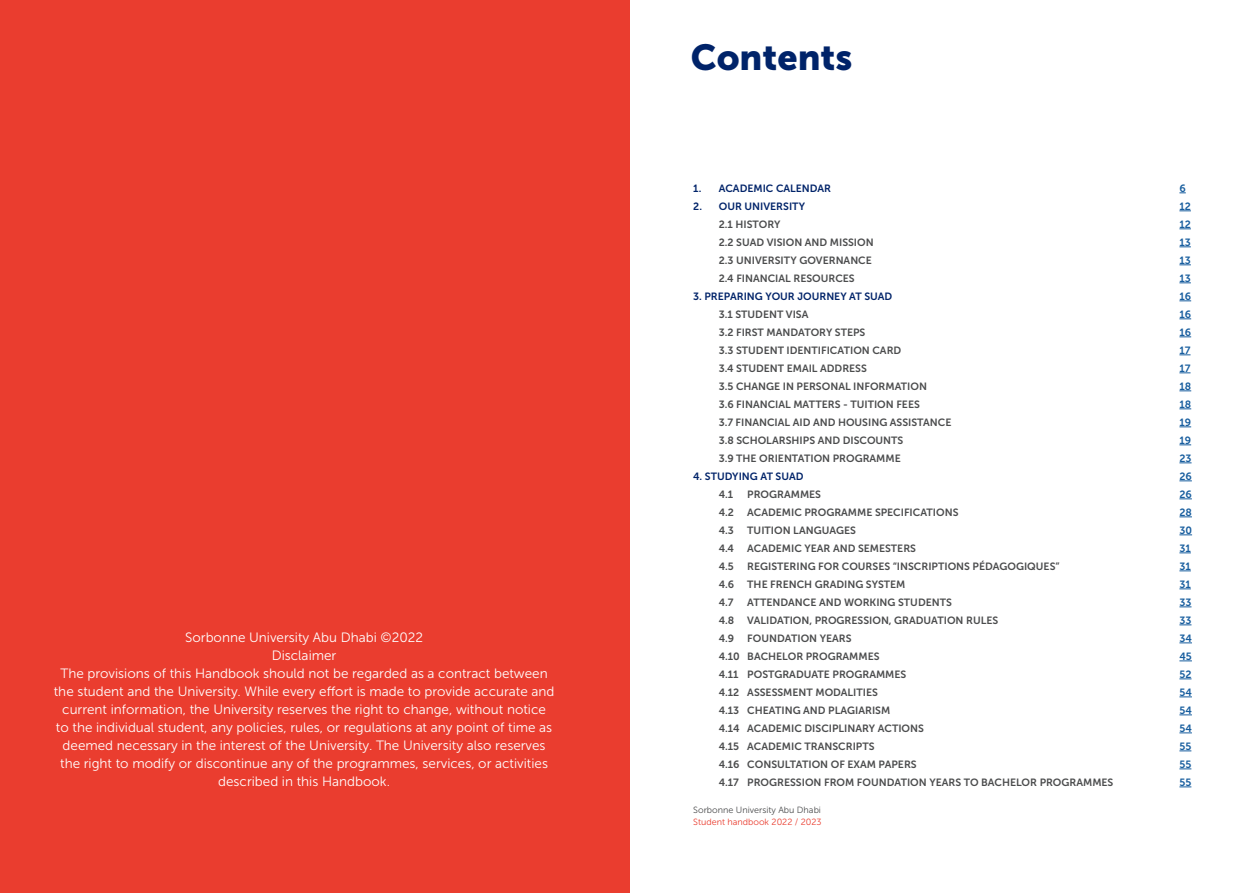
<style>
.page{position:relative;width:1259px;height:893px;background:#fff}
.page>*{position:absolute;margin:0;border:0;box-sizing:border-box;transform-origin:0 0}
.t1{font:36px "Museo Sans 900";color:#002369}
.t2{font:13.5px/18px "Museo Sans 300";color:#fff;text-align:center}
.t3{font:10.5px "Museo Sans 700";color:#4b4c4d}
.t4{font:10.5px "Museo Sans 700";color:#002369}
.t5{font:10.5px "Museo Sans 700";color:#175d9e}
.t6{font:9px "Museo Sans 300";color:#4b4c4d}
.t7{font:9px "Museo Sans 300";color:#ea3d2f}
</style>
<div class="page">
<div style="left:0;top:0;width:629px;height:893px;background:#ea3d2f"></div>
<svg style="left:1179px;top:211px;width:12px;height:1px"></svg>
<svg style="left:1179px;top:229px;width:12px;height:1px"></svg>
<svg style="left:1179px;top:301px;width:12px;height:1px"></svg>
<svg style="left:1179px;top:319px;width:12px;height:1px"></svg>
<svg style="left:1179px;top:337px;width:12px;height:1px"></svg>
<svg style="left:1179px;top:391px;width:12px;height:1px"></svg>
<svg style="left:1179px;top:409px;width:12px;height:1px"></svg>
<svg style="left:1179px;top:427px;width:12px;height:1px"></svg>
<svg style="left:1179px;top:445px;width:12px;height:1px"></svg>
<svg style="left:1179px;top:463px;width:12px;height:1px"></svg>
<svg style="left:1179px;top:481px;width:13px;height:1px"></svg>
<svg style="left:1179px;top:499px;width:13px;height:1px"></svg>
<svg style="left:1179px;top:517px;width:13px;height:1px"></svg>
<svg style="left:1179px;top:535px;width:13px;height:1px"></svg>
<svg style="left:1179px;top:607px;width:12px;height:1px"></svg>
<svg style="left:1179px;top:625px;width:12px;height:1px"></svg>
<svg style="left:1179px;top:643px;width:13px;height:1px"></svg>
<svg style="left:1179px;top:661px;width:13px;height:1px"></svg>
<svg style="left:1179px;top:679px;width:12px;height:1px"></svg>
<svg style="left:1179px;top:697px;width:13px;height:1px"></svg>
<svg style="left:1179px;top:715px;width:13px;height:1px"></svg>
<svg style="left:1179px;top:733px;width:13px;height:1px"></svg>
<svg style="left:1179px;top:751px;width:12px;height:1px"></svg>
<svg style="left:1179px;top:769px;width:12px;height:1px"></svg>
<svg style="left:1179px;top:787px;width:12px;height:1px"></svg>
<p class="t2" style="left:185px;top:628px;width:239px">Sorbonne University Abu Dhabi ©2022</p>
<p class="t2" style="left:272px;top:646px;width:66px">Disclaimer</p>
<p class="t2" style="left:54px;top:664px;width:502px">The provisions of this Handbook should not be regarded as a contract between the student and the University. While every effort is made to provide accurate and current information, the University reserves the right to change, without notice<br>to the individual student, any policies, rules, or regulations at any point of time as deemed necessary in the interest of the University. The University also reserves the right to modify or discontinue any of the programmes, services, or activities described in this Handbook.</p>
<p class="t1" style="left:691px;top:36px;width:163px">Contents</p>
<p class="t4" style="left:693px;top:182px;width:139px">1. ACADEMIC CALENDAR</p>
<p class="t5" style="left:1179px;top:182px;width:8px">6</p>
<p class="t4" style="left:693px;top:200px;width:113px">2. OUR UNIVERSITY</p>
<p class="t5" style="left:1179px;top:200px;width:13px">12</p>
<p class="t3" style="left:719px;top:218px;width:63px">2.1 HISTORY</p>
<p class="t5" style="left:1179px;top:218px;width:13px">12</p>
<p class="t3" style="left:719px;top:236px;width:156px">2.2 SUAD VISION AND MISSION</p>
<p class="t5" style="left:1179px;top:236px;width:13px">13</p>
<p class="t3" style="left:719px;top:254px;width:155px">2.3 UNIVERSITY GOVERNANCE</p>
<p class="t5" style="left:1179px;top:254px;width:13px">13</p>
<p class="t3" style="left:719px;top:272px;width:137px">2.4 FINANCIAL RESOURCES</p>
<p class="t5" style="left:1179px;top:272px;width:13px">13</p>
<p class="t4" style="left:693px;top:290px;width:200px">3. PREPARING YOUR JOURNEY AT SUAD</p>
<p class="t5" style="left:1179px;top:290px;width:13px">16</p>
<p class="t3" style="left:719px;top:308px;width:91px">3.1 STUDENT VISA</p>
<p class="t5" style="left:1179px;top:308px;width:13px">16</p>
<p class="t3" style="left:719px;top:326px;width:148px">3.2 FIRST MANDATORY STEPS</p>
<p class="t5" style="left:1179px;top:326px;width:13px">16</p>
<p class="t3" style="left:719px;top:344px;width:184px">3.3 STUDENT IDENTIFICATION CARD</p>
<p class="t5" style="left:1179px;top:344px;width:13px">17</p>
<p class="t3" style="left:719px;top:362px;width:150px">3.4 STUDENT EMAIL ADDRESS</p>
<p class="t5" style="left:1179px;top:362px;width:13px">17</p>
<p class="t3" style="left:719px;top:380px;width:210px">3.5 CHANGE IN PERSONAL INFORMATION</p>
<p class="t5" style="left:1179px;top:380px;width:13px">18</p>
<p class="t3" style="left:719px;top:398px;width:202px">3.6 FINANCIAL MATTERS - TUITION FEES</p>
<p class="t5" style="left:1179px;top:398px;width:13px">18</p>
<p class="t3" style="left:719px;top:416px;width:234px">3.7 FINANCIAL AID AND HOUSING ASSISTANCE</p>
<p class="t5" style="left:1179px;top:416px;width:13px">19</p>
<p class="t3" style="left:719px;top:434px;width:186px">3.8 SCHOLARSHIPS AND DISCOUNTS</p>
<p class="t5" style="left:1179px;top:434px;width:13px">19</p>
<p class="t3" style="left:719px;top:452px;width:183px">3.9 THE ORIENTATION PROGRAMME</p>
<p class="t5" style="left:1179px;top:452px;width:14px">23</p>
<p class="t4" style="left:693px;top:470px;width:112px">4. STUDYING AT SUAD</p>
<p class="t5" style="left:1179px;top:470px;width:14px">26</p>
<p class="t3" style="left:719px;top:488px;width:16px">4.1</p>
<p class="t3" style="left:747px;top:488px;width:75px">PROGRAMMES</p>
<p class="t5" style="left:1179px;top:488px;width:14px">26</p>
<p class="t3" style="left:719px;top:506px;width:17px">4.2</p>
<p class="t3" style="left:747px;top:506px;width:213px">ACADEMIC PROGRAMME SPECIFICATIONS</p>
<p class="t5" style="left:1179px;top:506px;width:14px">28</p>
<p class="t3" style="left:719px;top:524px;width:17px">4.3</p>
<p class="t3" style="left:747px;top:524px;width:110px">TUITION LANGUAGES</p>
<p class="t5" style="left:1179px;top:524px;width:14px">30</p>
<p class="t3" style="left:719px;top:542px;width:17px">4.4</p>
<p class="t3" style="left:747px;top:542px;width:170px">ACADEMIC YEAR AND SEMESTERS</p>
<p class="t5" style="left:1179px;top:542px;width:13px">31</p>
<p class="t3" style="left:719px;top:560px;width:17px">4.5</p>
<p class="t3" style="left:747px;top:560px;width:314px">REGISTERING FOR COURSES “INSCRIPTIONS PÉDAGOGIQUES”</p>
<p class="t5" style="left:1179px;top:560px;width:13px">31</p>
<p class="t3" style="left:719px;top:578px;width:17px">4.6</p>
<p class="t3" style="left:747px;top:578px;width:160px">THE FRENCH GRADING SYSTEM</p>
<p class="t5" style="left:1179px;top:578px;width:13px">31</p>
<p class="t3" style="left:719px;top:596px;width:16px">4.7</p>
<p class="t3" style="left:747px;top:596px;width:206px">ATTENDANCE AND WORKING STUDENTS</p>
<p class="t5" style="left:1179px;top:596px;width:14px">33</p>
<p class="t3" style="left:719px;top:614px;width:281px">4.8 VALIDATION, PROGRESSION, GRADUATION RULES</p>
<p class="t5" style="left:1179px;top:614px;width:14px">33</p>
<p class="t3" style="left:719px;top:632px;width:17px">4.9</p>
<p class="t3" style="left:747px;top:632px;width:106px">FOUNDATION YEARS</p>
<p class="t5" style="left:1179px;top:632px;width:14px">34</p>
<p class="t3" style="left:719px;top:650px;width:162px">4.10 BACHELOR PROGRAMMES</p>
<p class="t5" style="left:1179px;top:650px;width:14px">45</p>
<p class="t3" style="left:719px;top:668px;width:189px">4.11 POSTGRADUATE PROGRAMMES</p>
<p class="t5" style="left:1179px;top:668px;width:14px">52</p>
<p class="t3" style="left:719px;top:686px;width:161px">4.12 ASSESSMENT MODALITIES</p>
<p class="t5" style="left:1179px;top:686px;width:14px">54</p>
<p class="t3" style="left:719px;top:704px;width:173px">4.13 CHEATING AND PLAGIARISM</p>
<p class="t5" style="left:1179px;top:704px;width:14px">54</p>
<p class="t3" style="left:719px;top:722px;width:207px">4.14 ACADEMIC DISCIPLINARY ACTIONS</p>
<p class="t5" style="left:1179px;top:722px;width:14px">54</p>
<p class="t3" style="left:719px;top:740px;width:157px">4.15 ACADEMIC TRANSCRIPTS</p>
<p class="t5" style="left:1179px;top:740px;width:13px">55</p>
<p class="t3" style="left:719px;top:758px;width:199px">4.16 CONSULTATION OF EXAM PAPERS</p>
<p class="t5" style="left:1179px;top:758px;width:13px">55</p>
<p class="t3" style="left:719px;top:776px;width:396px">4.17 PROGRESSION FROM FOUNDATION YEARS TO BACHELOR PROGRAMMES</p>
<p class="t5" style="left:1179px;top:776px;width:13px">55</p>
<p class="t6" style="left:693px;top:805px;width:129px">Sorbonne University Abu Dhabi</p>
<p class="t7" style="left:693px;top:817px;width:130px">Student handbook 2022 / 2023</p>
</div>
